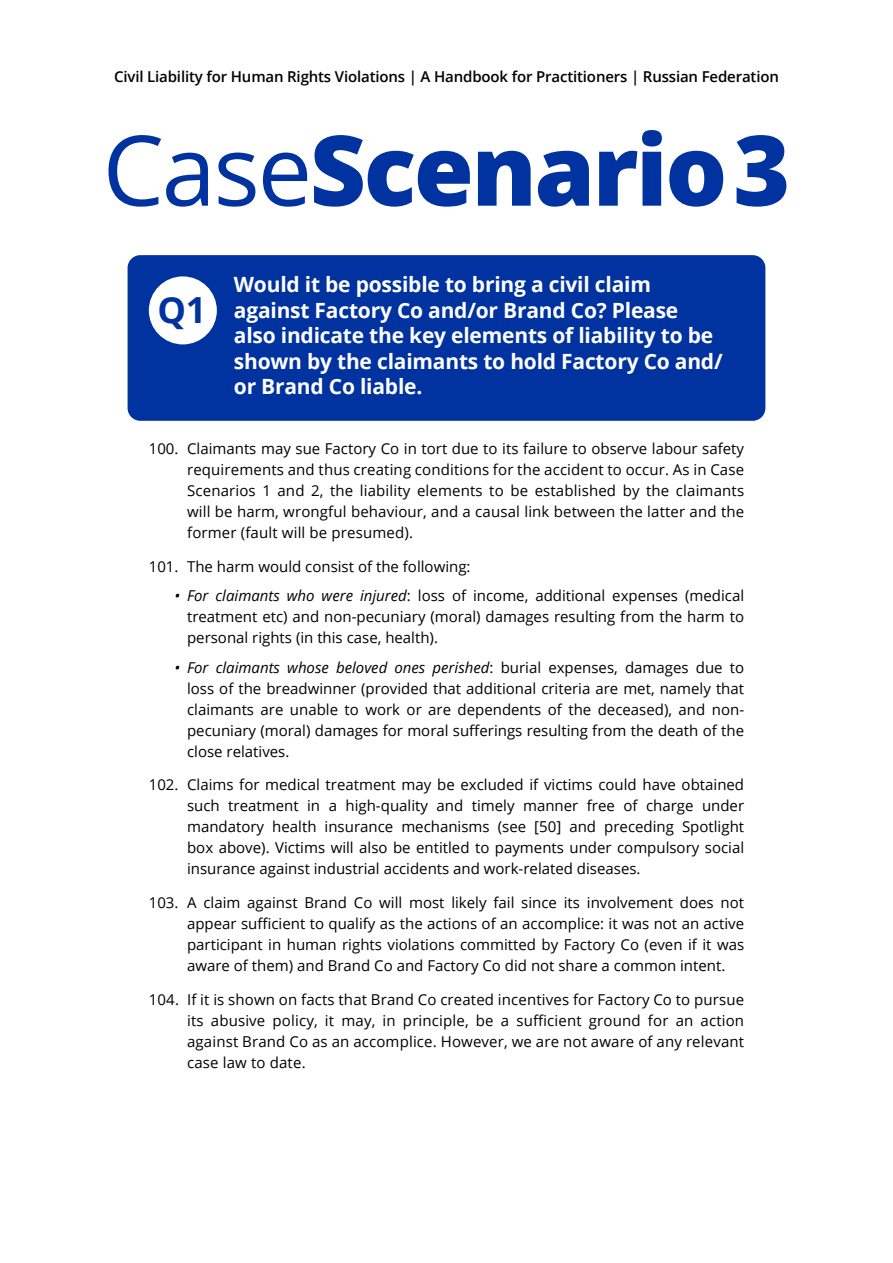
<style>
.page{position:relative;width:893px;height:1263px;background:#fff}
.page>*{position:absolute;margin:0;border:0;box-sizing:border-box;transform-origin:0 0}
.t1{font:800 97.5px "Open Sans";letter-spacing:-.025em;color:#0032a0}
.t2{font:700 36px "Open Sans";color:#0032a0}
.Cases_Scenarios_Shad{font:700 21px/25.5px "Open Sans";letter-spacing:-.01em;color:#fff}
.t3{font:15px/21px "Open Sans";color:#000;text-align:justify}
.t4{font:600 15px "Open Sans";letter-spacing:-.01em;color:#000}
.s1{font-weight:400}
.s2{font-style:italic}
</style>
<div class="page">
<div style="left:128px;top:255px;width:637px;height:166px;background:#0032a0;border-radius:13px"></div>
<div style="left:149px;top:276px;width:68px;height:68px;background:#fff;border-radius:50%"></div>
<p class="t4" style="left:114px;top:67px;width:666px">Civil Liability for Human Rights Violations | A Handbook for Practitioners | Russian Federation</p>
<p class="t1" style="left:103px;top:96px;width:689px"><span class="s1">Case</span>Scenario 3</p>
<p class="t2" style="left:157px;top:285px;width:50px">Q1</p>
<p class="Cases_Scenarios_Shad" style="left:234px;top:272px;width:490px">Would it be possible to bring a civil claim against Factory Co and/or Brand Co? Please also indicate the key elements of liability to be shown by the claimants to hold Factory Co and/ or Brand Co liable.</p>
<p class="t3" style="left:187px;top:437px;width:559px;text-indent:-38px">100. Claimants may sue Factory Co in tort due to its failure to observe labour safety requirements and thus creating conditions for the accident to occur. As in Case Scenarios 1 and 2, the liability elements to be established by the claimants will be harm, wrongful behaviour, and a causal link between the latter and the former (fault will be presumed).</p>
<p class="t3" style="left:149px;top:555px;width:323px">101. The harm would consist of the following:</p>
<p class="t3" style="left:187px;top:585px;width:559px;text-indent:-13px"><span class="s2">• For claimants who were injured</span>: loss of income, additional expenses (medical treatment etc) and non-pecuniary (moral) damages resulting from the harm to personal rights (in this case, health).</p>
<p class="t3" style="left:187px;top:656px;width:559px;text-indent:-13px"><span class="s2">• For claimants whose beloved ones perished</span>: burial expenses, damages due to loss of the breadwinner (provided that additional criteria are met, namely that claimants are unable to work or are dependents of the deceased), and non&shy;pecuniary (moral) damages for moral sufferings resulting from the death of the close relatives.</p>
<p class="t3" style="left:187px;top:774px;width:559px;text-indent:-38px">102. Claims for medical treatment may be excluded if victims could have obtained such treatment in a high-quality and timely manner free of charge under mandatory health insurance mechanisms (see [50] and preceding Spotlight box above). Victims will also be entitled to payments under compulsory social insurance against industrial accidents and work-related diseases.</p>
<p class="t3" style="left:187px;top:892px;width:559px;text-indent:-38px">103. A claim against Brand Co will most likely fail since its involvement does not appear sufficient to qualify as the actions of an accomplice: it was not an active participant in human rights violations committed by Factory Co (even if it was aware of them) and Brand Co and Factory Co did not share a common intent.</p>
<p class="t3" style="left:187px;top:988px;width:559px;text-indent:-38px">104. If it is shown on facts that Brand Co created incentives for Factory Co to pursue its abusive policy, it may, in principle, be a sufficient ground for an action against Brand Co as an accomplice. However, we are not aware of any relevant case law to date.</p>
</div>
